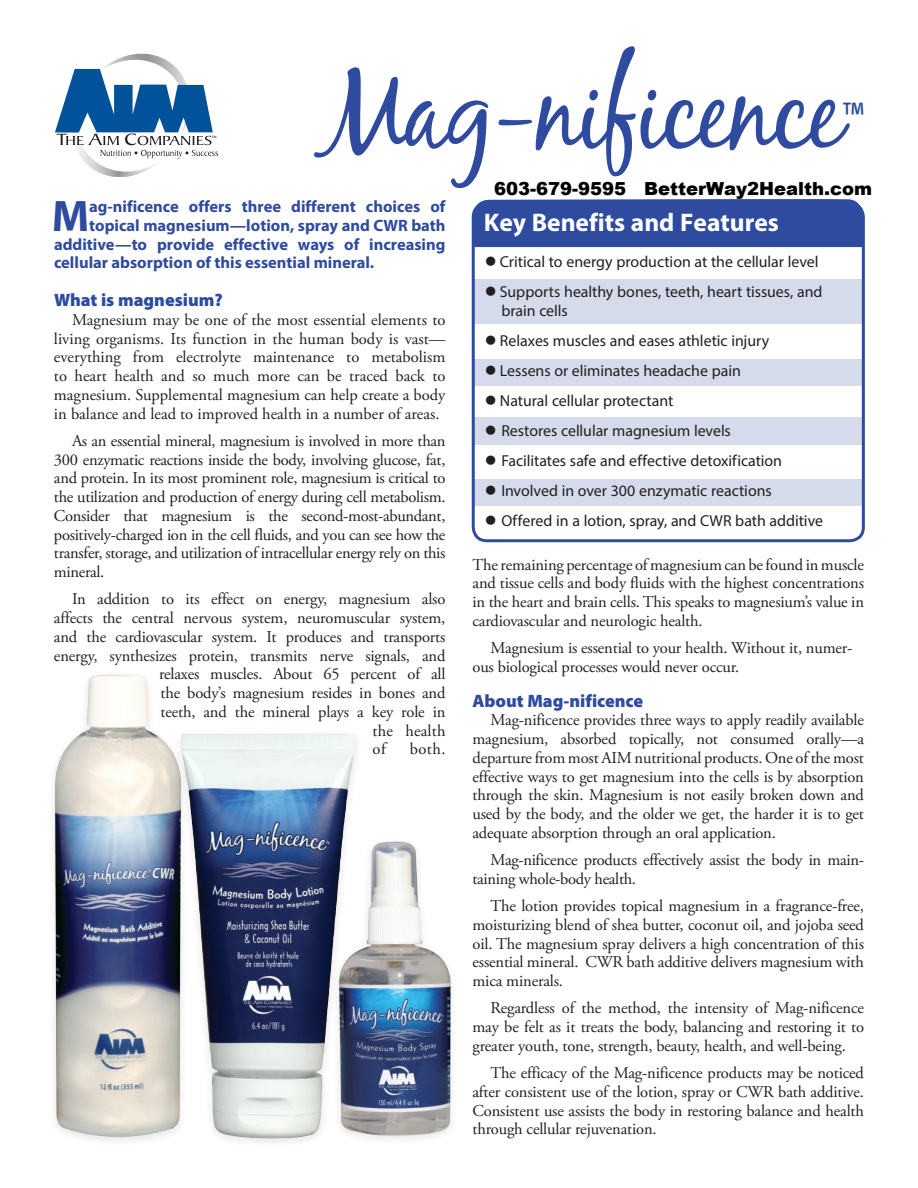
<style>
.page{position:relative;width:918px;height:1188px;background:#fff}
.page>*{position:absolute;margin:0;border:0;box-sizing:border-box;transform-origin:0 0}
.t1{font:115.35px "Black Jack";letter-spacing:-.025em;color:#2f4b9f;scale:.9 1}
.t2{font:700 44.25px "Myriad Pro";color:#2f4b9f}
.t3{font:condensed 43.5px "Myriad Pro";color:#2f4b9f}
.t4{font:700 25.5px "Myriad Pro";color:#fff}
.t5{font:900 18px "Myriad Pro";color:#2f4b9f}
.t6{font:900 18px "Arial";color:#000}
.t7{font:16.5px/18.8px "Adobe Garamond Pro";letter-spacing:-.01em;color:#231f20;text-align:justify}
.t8{font:700 16.5px "Myriad Pro";color:#2f4b9f}
.t9{font:16.5px "Adobe Garamond Pro";letter-spacing:.01em;color:#231f20}
.t10{font:15.9px/19.5px "Myriad Pro";letter-spacing:-.005em;color:#231f20}
</style>
<div class="page">
<div style="left:474px;top:418px;width:390px;height:27px;background:#d6dbec"></div>
<div style="left:474px;top:479px;width:390px;height:27px;background:#d6dbec"></div>
<div style="left:474px;top:359px;width:390px;height:27px;background:#d6dbec"></div>
<div style="left:473px;top:280px;width:390px;height:44px;background:#d6dbec"></div>
<div style="left:472px;top:202px;width:393px;height:340px;border:3px solid #2f4b9f;border-radius:14px"></div>
<div style="left:473px;top:199px;width:392px;height:48px;background:#2f4b9f"></div>
<svg style="left:55px;top:54px;width:163px;height:123px"></svg>
<div style="left:173px;top:728px;width:190px;height:421px;background:#231f20;opacity:.12"></div>
<img style="left:190px;top:733px;width:140px;height:406px">
<div style="left:46px;top:669px;width:144px;height:479px;background:#fff"></div>
<img style="left:54px;top:674px;width:133px;height:465px">
<div style="left:331px;top:837px;width:127px;height:309px;background:#231f20;opacity:.12"></div>
<img style="left:336px;top:839px;width:116px;height:300px">
<h1 class="t1" style="left:321px;top:39px;width:581px">Mag-nificence</h1>
<h3 class="t3" style="left:842px;top:91px;width:24px">™</h3>
<p class="t6" style="left:494px;top:175px;width:380px">603-679-9595 BetterWay2Health.com</p>
<h2 class="t2" style="left:52px;top:187px;width:39px">M</h2>
<p class="t8" style="left:89px;top:196px;width:358px">ag-nificence offers three different choices of</p>
<h3 class="t4" style="left:484px;top:206px;width:297px">Key Benefits and Features</h3>
<p class="t10" style="left:485px;top:252px;width:335px">● Critical to energy production at the cellular level</p>
<p class="t10" style="left:501px;top:282px;width:323px;text-indent:-16px">● Supports healthy bones, teeth, heart tissues, and brain cells</p>
<p class="t10" style="left:485px;top:331px;width:286px">● Relaxes muscles and eases athletic injury</p>
<p class="t10" style="left:485px;top:361px;width:258px">● Lessens or eliminates headache pain</p>
<p class="t10" style="left:485px;top:391px;width:190px">● Natural cellular protectant</p>
<p class="t10" style="left:485px;top:421px;width:248px">● Restores cellular magnesium levels</p>
<p class="t10" style="left:485px;top:451px;width:299px">● Facilitates safe and effective detoxification</p>
<p class="t10" style="left:485px;top:481px;width:288px">● Involved in over 300 enzymatic reactions</p>
<p class="t10" style="left:485px;top:511px;width:340px">● Offered in a lotion, spray, and CWR bath additive</p>
<p class="t8" style="left:89px;top:215px;width:358px">topical magnesium—lotion, spray and CWR bath</p>
<p class="t8" style="left:54px;top:233px;width:393px">additive—to provide effective ways of increasing</p>
<p class="t8" style="left:54px;top:252px;width:322px">cellular absorption of this essential mineral.</p>
<p class="t5" style="left:54px;top:288px;width:170px">What is magnesium?</p>
<p class="t7" style="left:54px;top:311px;width:393px;text-indent:18px">Magnesium may be one of the most essential elements to living organisms. Its function in the human body is vast— everything from electrolyte maintenance to metabolism to heart health and so much more can be traced back to magnesium. Supplemental magnesium can help create a body in balance and lead to improved health in a number of areas.</p>
<p class="t7" style="left:54px;top:432px;width:393px;text-indent:18px">As an essential mineral, magnesium is involved in more than 300 enzymatic reactions inside the body, involving glucose, fat, and protein. In its most prominent role, magnesium is critical to the utilization and production of energy during cell metabolism.<br>Consider that magnesium is the second-most-abundant, positively-charged ion in the cell fluids, and you can see how the transfer, storage, and utilization of intracellular energy rely on this mineral.</p>
<p class="t7" style="left:72px;top:590px;width:375px">In addition to its effect on energy, magnesium also</p>
<p class="t7" style="left:54px;top:609px;width:393px">affects the central nervous system, neuromuscular system,</p>
<p class="t7" style="left:54px;top:628px;width:393px">and the cardiovascular system. It produces and transports</p>
<p class="t7" style="left:54px;top:647px;width:393px">energy, synthesizes protein, transmits nerve signals, and</p>
<p class="t7" style="left:159px;top:665px;width:288px">relaxes muscles. About 65 percent of all</p>
<p class="t7" style="left:161px;top:684px;width:286px">the body’s magnesium resides in bones and</p>
<p class="t7" style="left:161px;top:703px;width:287px">teeth, and the mineral plays a key role in</p>
<p class="t9" style="left:373px;top:721px;width:74px">the health</p>
<p class="t7" style="left:373px;top:740px;width:15px">of</p>
<p class="t7" style="left:410px;top:740px;width:37px">both.</p>
<p class="t7" style="left:473px;top:556px;width:393px">The remaining percentage of magnesium can be found in muscle and tissue cells and body fluids with the highest concentrations in the heart and brain cells. This speaks to magnesium’s value in cardiovascular and neurologic health.</p>
<p class="t7" style="left:473px;top:639px;width:382px;text-indent:18px">Magnesium is essential to your health. Without it, numer&shy;ous biological processes would never occur.</p>
<p class="t5" style="left:472px;top:689px;width:172px">About Mag-nificence</p>
<p class="t7" style="left:472px;top:711px;width:393px;text-indent:18px">Mag-nificence provides three ways to apply readily available magnesium, absorbed topically, not consumed orally—a departure from most AIM nutritional products. One of the most effective ways to get magnesium into the cells is by absorption through the skin. Magnesium is not easily broken down and used by the body, and the older we get, the harder it is to get adequate absorption through an oral application.</p>
<p class="t7" style="left:472px;top:851px;width:392px;text-indent:18px">Mag-nificence products effectively assist the body in main&shy;taining whole-body health.</p>
<p class="t7" style="left:472px;top:897px;width:393px;text-indent:18px">The lotion provides topical magnesium in a fragrance-free, moisturizing blend of shea butter, coconut oil, and jojoba seed oil. The magnesium spray delivers a high concentration of this essential mineral. CWR bath additive delivers magnesium with mica minerals.</p>
<p class="t7" style="left:472px;top:999px;width:393px;text-indent:18px">Regardless of the method, the intensity of Mag-nificence may be felt as it treats the body, balancing and restoring it to greater youth, tone, strength, beauty, health, and well-being.</p>
<p class="t7" style="left:472px;top:1064px;width:393px;text-indent:18px">The efficacy of the Mag-nificence products may be noticed after consistent use of the lotion, spray or CWR bath additive.<br>Consistent use assists the body in restoring balance and health through cellular rejuvenation.</p>
</div>
